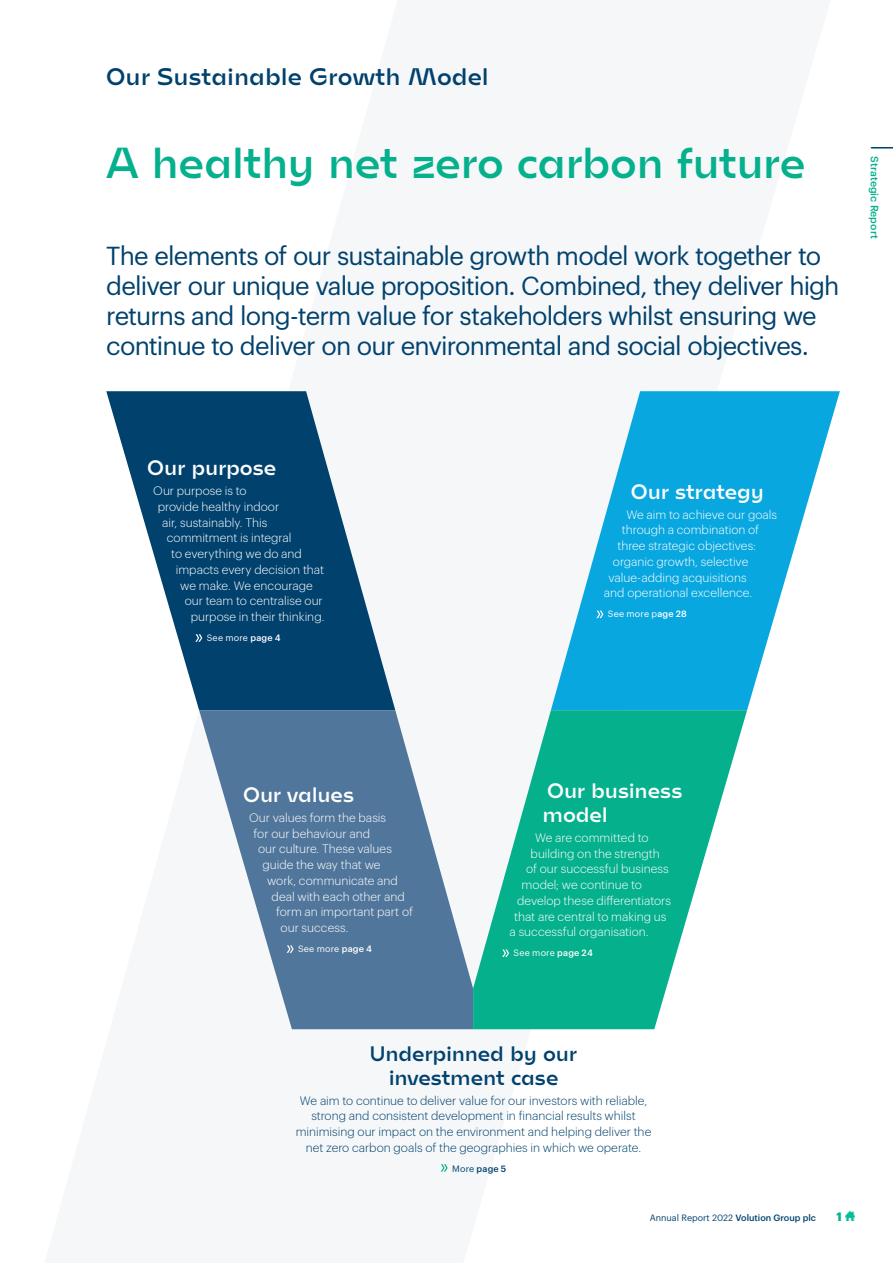
<style>
.page{position:relative;width:893px;height:1263px;background:#fff}
.page>*{position:absolute;margin:0;border:0;box-sizing:border-box;transform-origin:0 0}
.Main_Heading{font:300 43.5px "Mohol";letter-spacing:-.015em;color:#05b08d}
.Intro_text_17pt{font:25.5px/30px "Graphik";letter-spacing:-.035em;color:#00416d}
.Page_Title{font:300 24px "Mohol";color:#00416d}
.Subhead_0{font:300 21px/24px "Mohol";letter-spacing:-.01em;color:#fff}
.Subhead_0-2{font:300 21px/24px "Mohol";letter-spacing:-.01em;color:#00416d;text-align:center}
.Body_Text{font:300 12px "Graphik";color:#fff}
.Body_Text-2{font:300 12px/15.8px "Graphik";color:#00416d;text-align:center}
.t1{font:700 12px "Graphik";color:#05b08d}
.t2{font:500 10.5px "Graphik";color:#05b08d}
.Page_Driver{font:9px "Graphik";letter-spacing:.02em;color:#fff}
.t3{font:9px "Graphik";color:#00416d}
.Page_Driver-2{font:500 9px "Graphik";color:#00416d}
.s1{font-weight:500}
.s2{font-weight:400}
</style>
<div class="page">
<hr style="left:871px;top:147px;width:22px;height:2px;background:#00416d">
<svg style="left:845px;top:1212px;width:9px;height:8px"></svg>
<svg style="left:551px;top:391px;width:289px;height:319px;fill:#08a7e0"></svg>
<svg style="left:596px;top:611px;width:7px;height:7px"></svg>
<svg style="left:106px;top:391px;width:289px;height:319px;fill:#00416d"></svg>
<svg style="left:195px;top:634px;width:7px;height:8px"></svg>
<svg style="left:199px;top:710px;width:274px;height:319px;fill:#51769b"></svg>
<svg style="left:287px;top:945px;width:7px;height:8px"></svg>
<svg style="left:473px;top:710px;width:274px;height:319px;fill:#05b08d"></svg>
<svg style="left:502px;top:949px;width:7px;height:8px"></svg>
<svg style="left:441px;top:1164px;width:7px;height:8px"></svg>
<p class="Page_Title" style="left:106px;top:62px;width:384px">Our Sustainable Growth Model</p>
<p class="Main_Heading" style="left:106px;top:137px;width:701px">A healthy net zero carbon future</p>
<p class="Intro_text_17pt" style="left:106px;top:239px;width:735px">The elements of our sustainable growth model work together to deliver our unique value proposition. Combined, they deliver high returns and long-term value for stakeholders whilst ensuring we continue to deliver on our environmental and social objectives.</p>
<p class="t2" style="left:882px;top:156px;width:84px;rotate:90deg">Strategic Report</p>
<p class="Subhead_0" style="left:147px;top:455px;width:130px">Our purpose</p>
<p class="Body_Text" style="left:153px;top:482px;width:95px">Our purpose is to</p>
<p class="Body_Text" style="left:158px;top:498px;width:123px">provide healthy indoor</p>
<p class="Body_Text" style="left:162px;top:513px;width:106px">air, sustainably. This</p>
<p class="Body_Text" style="left:167px;top:529px;width:126px">commitment is integral</p>
<p class="Body_Text" style="left:171px;top:545px;width:132px">to everything we do and</p>
<p class="Body_Text" style="left:176px;top:561px;width:150px">impacts every decision that</p>
<p class="Body_Text" style="left:180px;top:576px;width:134px">we make. We encourage</p>
<p class="Body_Text" style="left:185px;top:592px;width:139px">our team to centralise our</p>
<p class="Body_Text" style="left:191px;top:608px;width:135px">purpose in their thinking.</p>
<p class="Page_Driver" style="left:207px;top:631px;width:75px">See more <span class="s1">page 4</span></p>
<p class="Subhead_0" style="left:631px;top:479px;width:135px">Our strategy</p>
<p class="Body_Text" style="left:626px;top:506px;width:152px">We aim to achieve our goals</p>
<p class="Body_Text" style="left:622px;top:521px;width:139px">through a combination of</p>
<p class="Body_Text" style="left:617px;top:537px;width:140px">three strategic objectives:</p>
<p class="Body_Text" style="left:613px;top:553px;width:137px">organic growth, selective</p>
<p class="Body_Text" style="left:608px;top:569px;width:140px">value-adding acquisitions</p>
<p class="Body_Text" style="left:604px;top:584px;width:150px">and operational excellence.</p>
<p class="Page_Driver" style="left:608px;top:607px;width:81px">See more p<span class="s1">age 28</span></p>
<p class="Subhead_0" style="left:243px;top:782px;width:112px">Our values</p>
<p class="Body_Text" style="left:249px;top:809px;width:139px">Our values form the basis</p>
<p class="Body_Text" style="left:254px;top:825px;width:118px">for our behaviour and</p>
<p class="Body_Text" style="left:258px;top:840px;width:135px">our culture. These values</p>
<p class="Body_Text" style="left:263px;top:856px;width:119px">guide the way that we</p>
<p class="Body_Text" style="left:267px;top:872px;width:132px">work, communicate and</p>
<p class="Body_Text" style="left:272px;top:888px;width:135px">deal with each other and</p>
<p class="Body_Text" style="left:276px;top:903px;width:138px">form an important part of</p>
<p class="Body_Text" style="left:281px;top:919px;width:69px">our success.</p>
<p class="Page_Driver" style="left:298px;top:942px;width:75px">See more <span class="s1">page 4</span></p>
<p class="Subhead_0" style="left:543px;top:778px;width:141px">Our business model</p>
<p class="Body_Text" style="left:535px;top:829px;width:115px">We are committed to</p>
<p class="Body_Text" style="left:531px;top:844px;width:131px">building on the strength</p>
<p class="Body_Text" style="left:526px;top:860px;width:144px">of our successful business</p>
<p class="Body_Text" style="left:522px;top:876px;width:122px">model; we continue to</p>
<p class="Body_Text" style="left:517px;top:892px;width:155px">develop these differentiators</p>
<p class="Body_Text" style="left:514px;top:907px;width:154px">that are central to making us</p>
<p class="Body_Text" style="left:510px;top:923px;width:141px">a successful organisation.</p>
<p class="Page_Driver" style="left:513px;top:946px;width:81px">See more <span class="s1">page 24</span></p>
<p class="Subhead_0-2" style="left:370px;top:1041px;width:209px">Underpinned by our investment case</p>
<p class="Body_Text-2" style="left:296px;top:1091px;width:357px">We aim to continue to deliver value for our investors with reliable, strong and consistent development in financial results whilst minimising our impact on the environment and helping deliver the net zero carbon goals of the geographies in which we operate.</p>
<p class="Page_Driver-2" style="left:452px;top:1161px;width:56px"><span class="s2">More</span> page 5</p>
<p class="t3" style="left:650px;top:1210px;width:168px">Annual Report 2022 <span class="s1">Volution Group plc</span></p>
<p class="t1" style="left:836px;top:1207px;width:7px">1</p>
</div>
